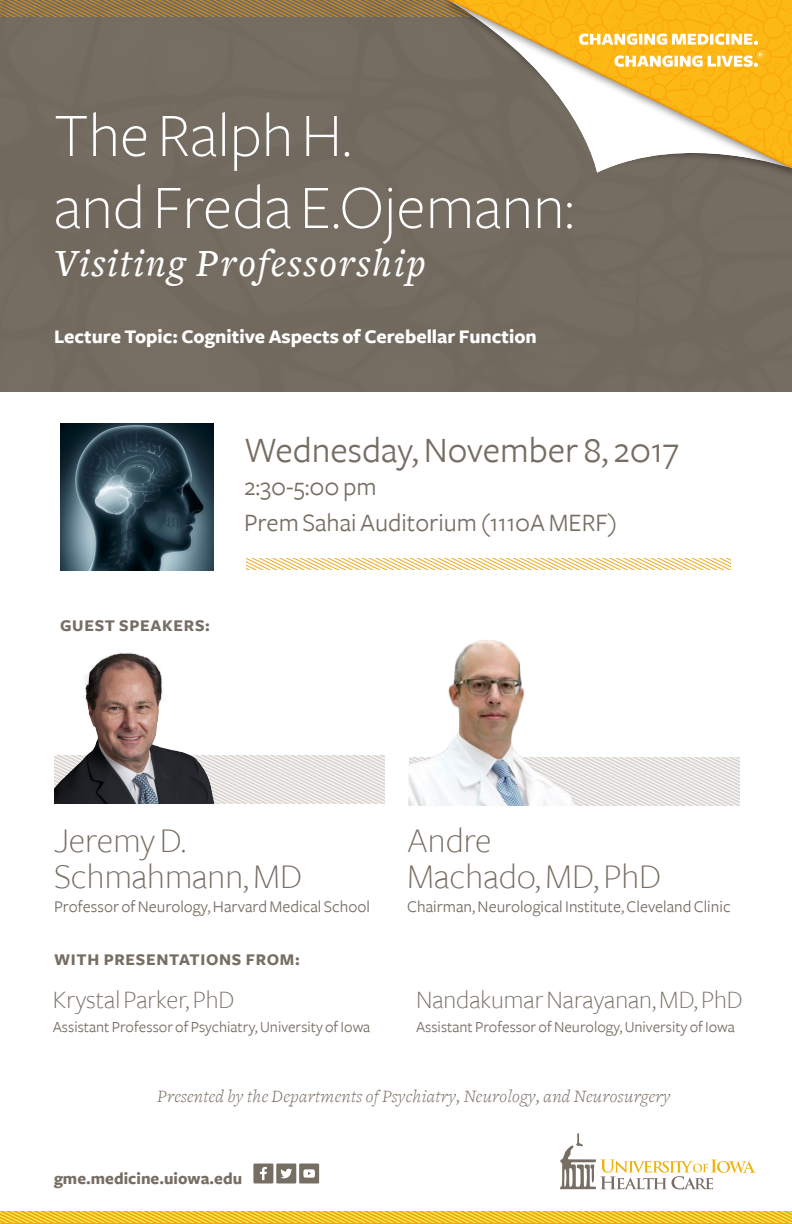
<style>
.page{position:relative;width:792px;height:1224px;background:#fff}
.page>*{position:absolute;margin:0;border:0;box-sizing:border-box;transform-origin:0 0}
.t1{font:300 64px/72px "Freight Sans";color:#fff}
.t2{font:italic 500 40px "Freight Text";letter-spacing:.05em;color:#fff}
.t3{font:37px "Freight Sans";color:#776e63}
.Person{font:300 36px/36px "Freight Sans";color:#776e63}
.Person-2{font:300 26px "Freight Sans";color:#776e63}
.t4{font:26px "Freight Sans";color:#776e63}
.t5{font:700 20px "Freight Sans";color:#fff}
.Default{font:italic 300 18px "Freight Text";letter-spacing:.02em;color:#776e63}
.Person-3{font:17px "Freight Sans";color:#776e63}
.t6{font:700 17px "Freight Sans";letter-spacing:.04em;color:#776e63}
.t7{font:700 17px "Freight Sans";color:#776e63}
.Person-4{font:16px "Freight Sans";color:#776e63}
</style>
<div class="page">
<div style="left:0;top:16px;width:792px;height:376px;background:#756d62"></div>
<svg style="left:235px;top:755px;width:150px;height:49px"></svg>
<svg style="left:0;top:0;width:440px;height:16px;background:#947748"></svg>
<svg style="left:560px;top:1133px;width:195px;height:56px"></svg>
<div style="left:0;top:1212px;width:792px;height:12px;background:#ecaa20"></div>
<svg style="left:0;top:1212px;width:792px;height:11px"></svg>
<svg style="left:253px;top:1164px;width:66px;height:20px"></svg>
<svg style="left:583px;top:757px;width:157px;height:48px"></svg>
<img style="left:54px;top:653px;width:181px;height:151px">
<div style="left:440px;top:0;width:352px;height:183px;background:#756c61"></div>
<div style="left:449px;top:168px;width:343px;height:5px;background:#756c61"></div>
<svg style="left:448px;top:0;width:344px;height:168px"></svg>
<svg style="left:579px;top:33px;width:179px;height:12px"></svg>
<svg style="left:614px;top:52px;width:149px;height:15px"></svg>
<svg style="left:246px;top:558px;width:484px;height:12px"></svg>
<img style="left:409px;top:640px;width:174px;height:166px">
<img style="left:60px;top:423px;width:153px;height:147px">
<p class="t1" style="left:54px;top:101px;width:522px">The Ralph H.<br>and Freda E.Ojemann:</p>
<p class="t2" style="left:54px;top:241px;width:373px">Visiting Professorship</p>
<p class="t5" style="left:54px;top:326px;width:484px">Lecture Topic: Cognitive Aspects of Cerebellar Function</p>
<p class="t3" style="left:244px;top:430px;width:437px">Wednesday, November 8, 2017</p>
<p class="t6" style="left:60px;top:617px;width:151px">GUEST SPEAKERS:</p>
<p class="t4" style="left:244px;top:472px;width:134px">2:30-5:00 pm</p>
<p class="t4" style="left:244px;top:508px;width:375px">Prem Sahai Auditorium (1110A MERF)</p>
<p class="Person" style="left:54px;top:823px;width:134px">Jeremy D.</p>
<p class="Person" style="left:54px;top:859px;width:250px">Schmahmann, MD</p>
<p class="Person-3" style="left:54px;top:897px;width:317px">Professor of Neurology, Harvard Medical School</p>
<p class="t6" style="left:54px;top:950px;width:247px">WITH PRESENTATIONS FROM:</p>
<p class="Person-2" style="left:53px;top:986px;width:183px">Krystal Parker, PhD</p>
<p class="Person-4" style="left:53px;top:1018px;width:319px">Assistant Professor of Psychiatry, University of Iowa</p>
<p class="Person" style="left:407px;top:823px;width:255px">Andre<br>Machado, MD, PhD</p>
<p class="Person-3" style="left:407px;top:897px;width:325px">Chairman, Neurological Institute, Cleveland Clinic</p>
<p class="Person-2" style="left:416px;top:986px;width:328px">Nandakumar Narayanan, MD, PhD</p>
<p class="Person-4" style="left:416px;top:1018px;width:320px">Assistant Professor of Neurology, University of Iowa</p>
<p class="Default" style="left:157px;top:1086px;width:515px">Presented by the Departments of Psychiatry, Neurology, and Neurosurgery</p>
<p class="t7" style="left:54px;top:1169px;width:190px">gme.medicine.uiowa.edu</p>
</div>
